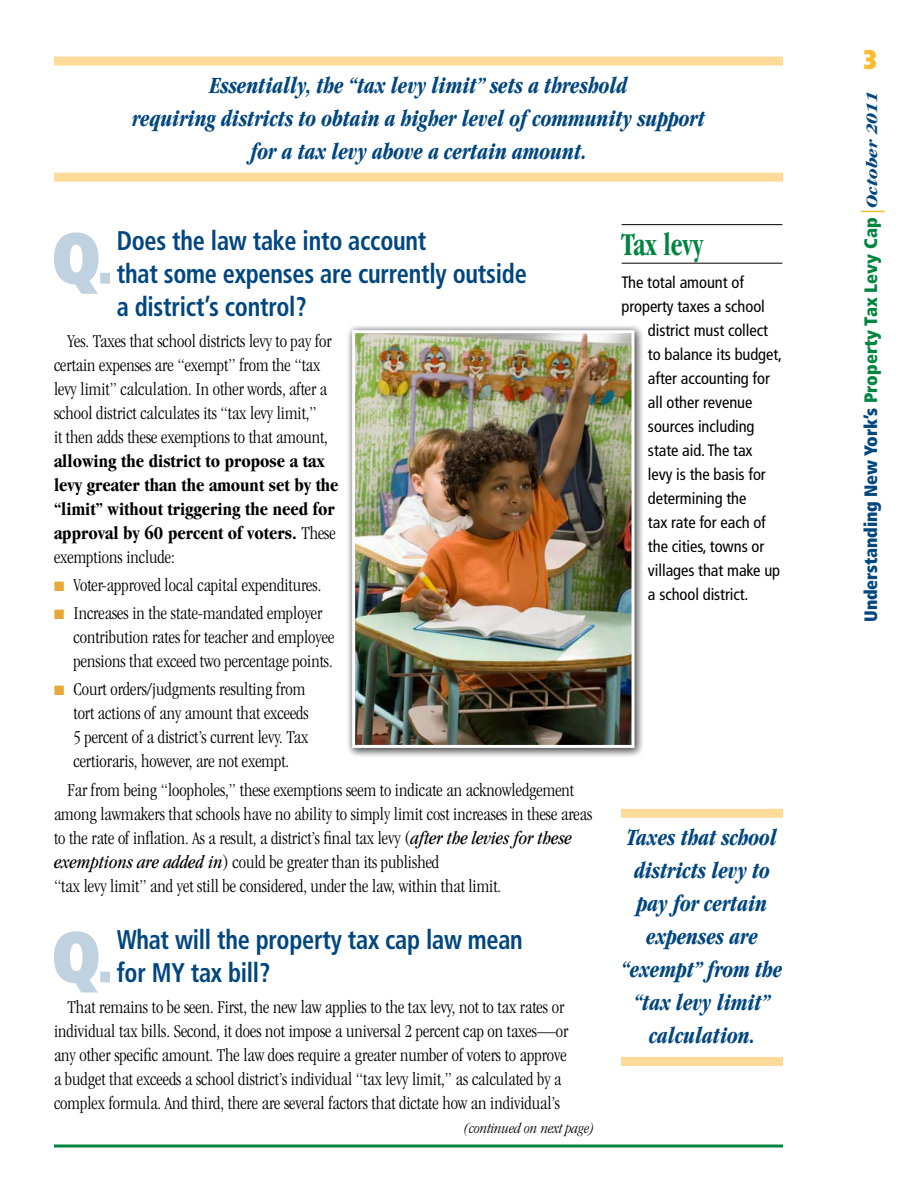
<style>
.page{position:relative;width:918px;height:1188px;background:#fff}
.page>*{position:absolute;margin:0;border:0;box-sizing:border-box;transform-origin:0 0}
.t1{font:700 condensed 33px "Garamond";color:#00853f;scale:.8 1}
.t2{font:700 condensed 27px/33px "Frutiger";letter-spacing:-.01em;color:#00467f;scale:.9 1}
.t3{font:900 27px "Frutiger";color:#fdbb30;scale:.8 1}
.t4{font:italic 700 condensed 24px/33px "Garamond";letter-spacing:-.005em;color:#00467f;text-align:center;scale:.9 1}
.t5{font:300 condensed 18.75px/24px "Garamond";color:#000}
.t6{font:700 condensed 18.75px/24px "Garamond";color:#000}
.t7{font:900 condensed 18px "Frutiger";letter-spacing:-.01em;color:#00467f}
.t8{font:condensed 16.5px "Frutiger";letter-spacing:-.005em;color:#000}
.t9{font:italic 300 condensed 15px "Garamond";color:#000}
.s1{font-weight:300}
.s2{font-weight:400;font-style:italic}
.s3{color:#00853f}
.s4{font-family:"Garamond";font-weight:700;font-style:italic;font-size:16.5px}
</style>
<div class="page">
<hr style="left:54px;top:1145px;width:729px;height:3px;background:#00853f">
<svg style="left:861px;top:211px;width:24px;height:1px"></svg>
<img style="left:347px;top:326px;width:296px;height:430px">
<img style="left:356px;top:334px;width:274px;height:410px">
<div style="left:352px;top:330px;width:282px;height:418px;border:3px solid #fff"></div>
<div style="left:54px;top:57px;width:729px;height:9px;background:#ffda98"></div>
<div style="left:54px;top:173px;width:729px;height:9px;background:#ffda98"></div>
<hr style="left:622px;top:224px;width:160px;height:1px;background:#000">
<hr style="left:622px;top:263px;width:160px;height:1px;background:#000">
<div style="left:621px;top:809px;width:162px;height:9px;background:#ffda98"></div>
<div style="left:621px;top:1057px;width:162px;height:9px;background:#ffda98"></div>
<svg style="left:54px;top:232px;width:56px;height:62px"></svg>
<svg style="left:54px;top:931px;width:56px;height:62px"></svg>
<p class="t4" style="left:132px;top:70px;width:638px">Essentially, the “tax levy limit” sets a threshold<br>requiring districts to obtain a higher level of community support for a tax levy above a certain amount.</p>
<h2 class="t2" style="left:117px;top:226px;width:457px">Does the law take into account<br>that some expenses are currently outside a district’s control?</h2>
<p class="t5" style="left:54px;top:330px;width:279px;text-indent:14px">Yes. Taxes that school districts levy to pay for certain expenses are “exempt” from the “tax levy limit” calculation. In other words, after a school district calculates its “tax levy limit,”<br>it then adds these exemptions to that amount,</p>
<p class="t6" style="left:54px;top:450px;width:286px">allowing the district to propose a tax levy greater than the amount set by the “limit” without triggering the need for approval by 60 percent of voters. <span class="s1">These exemptions include:</span></p>
<p class="t5" style="left:74px;top:572px;width:250px;line-height:28.3px">Voter-approved local capital expenditures.<br>Increases in the state-mandated employer</p>
<p class="t5" style="left:74px;top:627px;width:262px">contribution rates for teacher and employee pensions that exceed two percentage points.</p>
<p class="t5" style="left:74px;top:679px;width:237px">Court orders/judgments resulting from tort actions of any amount that exceeds 5 percent of a district’s current levy. Tax certioraris, however, are not exempt.</p>
<p class="t5" style="left:54px;top:779px;width:540px;text-indent:14px">Far from being “loopholes,” these exemptions seem to indicate an acknowledgement among lawmakers that schools have no ability to simply limit cost increases in these areas to the rate of inflation. As a result, a district’s final tax levy (<span class="s2">after the levies for these exemptions are added in</span>) could be greater than its published<br>“tax levy limit” and yet still be considered, under the law, within that limit.</p>
<h2 class="t2" style="left:117px;top:926px;width:453px">What will the property tax cap law mean for MY tax bill?</h2>
<p class="t5" style="left:54px;top:997px;width:516px;text-align:center">That remains to be seen. First, the new law applies to the tax levy, not to tax rates or individual tax bills. Second, it does not impose a universal 2 percent cap on taxes—or any other specific amount. The law does require a greater number of voters to approve a budget that exceeds a school district’s individual “tax levy limit,” as calculated by a complex formula. And third, there are several factors that dictate how an individual’s</p>
<p class="t9" style="left:464px;top:1123px;width:131px">(continued on next page)</p>
<h1 class="t1" style="left:622px;top:232px;width:103px">Tax levy</h1>
<p class="t8" style="left:622px;top:275px;width:124px">The total amount of</p>
<p class="t8" style="left:622px;top:299px;width:145px">property taxes a school</p>
<p class="t8" style="left:648px;top:323px;width:121px">district must collect</p>
<p class="t8" style="left:648px;top:347px;width:136px">to balance its budget,</p>
<p class="t8" style="left:648px;top:371px;width:123px">after accounting for</p>
<p class="t8" style="left:648px;top:395px;width:106px">all other revenue</p>
<p class="t8" style="left:648px;top:419px;width:108px">sources including</p>
<p class="t8" style="left:648px;top:443px;width:106px">state aid. The tax</p>
<p class="t8" style="left:648px;top:467px;width:119px">levy is the basis for</p>
<p class="t8" style="left:648px;top:491px;width:100px">determining the</p>
<p class="t8" style="left:648px;top:515px;width:119px">tax rate for each of</p>
<p class="t8" style="left:648px;top:539px;width:118px">the cities, towns or</p>
<p class="t8" style="left:648px;top:563px;width:134px">villages that make up</p>
<p class="t8" style="left:648px;top:587px;width:102px">a school district.</p>
<p class="t4" style="left:621px;top:823px;width:180px">Taxes that school districts levy to pay for certain expenses are “exempt” from the “tax levy limit” calculation.</p>
<h2 class="t3" style="left:864px;top:48px;width:17px">3</h2>
<p class="t7" style="left:864px;top:622px;width:532px;rotate:-90deg">Understanding New York’s <span class="s3">Property Tax Levy Cap</span> <span class="s4">October 2011</span></p>
</div>
